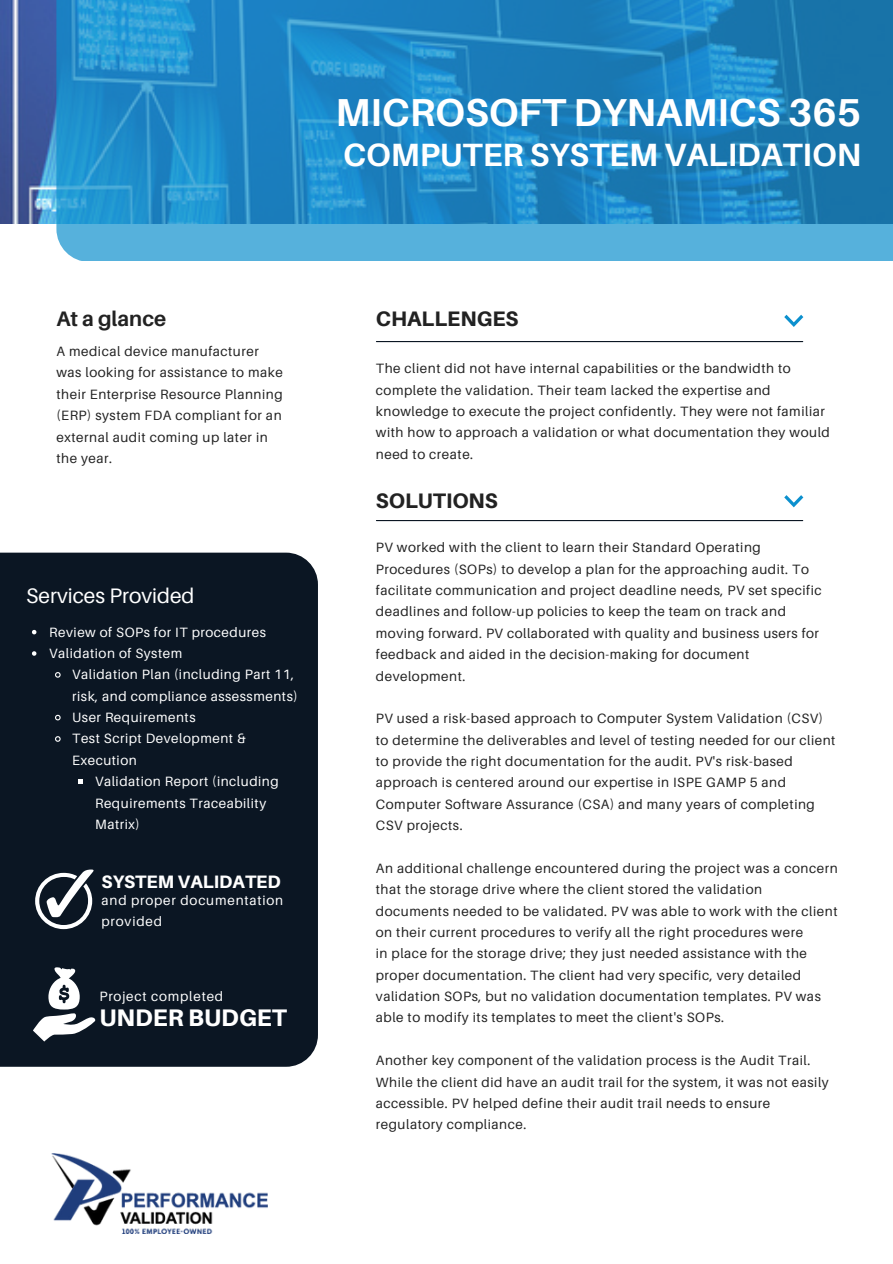
<style>
.page{position:relative;width:893px;height:1264px;background:#fff}
.page>*{position:absolute;margin:0;border:0;box-sizing:border-box;transform-origin:0 0}
.t1{font:700 39px "Aileron";color:#fff}
.t2{font:700 32.25px "Aileron";color:#fff}
.t3{font:800 24px "Aileron";color:#fff}
.t4{font:800 21px "Aileron";color:#222}
.t5{font:21px "Aileron";color:#fff}
.t6{font:700 21px "Aileron";color:#222}
.t7{font:800 18px "Aileron";color:#fff}
.t8{font:13.5px/21.3px "Aileron";letter-spacing:.04em;color:#222}
.t9{font:13.5px/21.3px "Aileron";letter-spacing:.04em;color:#fff}
.t10{font:13.5px/21.3px "Aileron";letter-spacing:.06em;color:#fff}
</style>
<div class="page">
<div style="left:0;top:552px;width:318px;height:514px;background:#0b1623"></div>
<img style="left:0;top:0;width:56px;height:223px">
<svg style="left:56px;top:0;width:836px;height:261px;background:#278bc5"></svg>
<hr style="left:376px;top:341px;width:426px;height:1px;background:#0b1623">
<hr style="left:376px;top:520px;width:426px;height:1px;background:#0b1623">
<svg style="left:784px;top:315px;width:19px;height:12px"></svg>
<svg style="left:784px;top:495px;width:19px;height:12px"></svg>
<svg style="left:35px;top:869px;width:59px;height:60px"></svg>
<svg style="left:33px;top:967px;width:63px;height:74px"></svg>
<img style="left:52px;top:1153px;width:216px;height:80px">
<svg style="left:32px;top:630px;width:4px;height:4px"></svg>
<svg style="left:32px;top:651px;width:4px;height:4px"></svg>
<svg style="left:54px;top:671px;width:7px;height:7px"></svg>
<svg style="left:54px;top:714px;width:7px;height:7px"></svg>
<svg style="left:54px;top:735px;width:7px;height:7px"></svg>
<svg style="left:78px;top:779px;width:5px;height:5px"></svg>
<h1 class="t1" style="left:335px;top:88px;width:527px">MICROSOFT DYNAMICS 365</h1>
<h2 class="t2" style="left:343px;top:134px;width:519px">COMPUTER SYSTEM VALIDATION</h2>
<h3 class="t6" style="left:56px;top:305px;width:111px">At a glance</h3>
<p class="t8" style="left:56px;top:340px;width:228px">A medical device manufacturer was looking for assistance to make their Enterprise Resource Planning (ERP) system FDA compliant for an external audit coming up later in the year.</p>
<h3 class="t5" style="left:26px;top:582px;width:170px">Services Provided</h3>
<p class="t9" style="left:49px;top:621px;width:218px">Review of SOPs for IT procedures<br>Validation of System</p>
<p class="t9" style="left:72px;top:663px;width:227px">Validation Plan (including Part 11, risk, and compliance assessments)<br>User Requirements<br>Test Script Development &amp;<br>Execution</p>
<p class="t9" style="left:95px;top:770px;width:185px">Validation Report (including<br>Requirements Traceability<br>Matrix)</p>
<h3 class="t7" style="left:102px;top:870px;width:181px">SYSTEM VALIDATED</h3>
<p class="t10" style="left:102px;top:888px;width:183px">and proper documentation provided</p>
<p class="t10" style="left:99px;top:985px;width:125px">Project completed</p>
<h3 class="t3" style="left:99px;top:1002px;width:189px">UNDER BUDGET</h3>
<h3 class="t4" style="left:376px;top:306px;width:144px">CHALLENGES</h3>
<p class="t8" style="left:376px;top:358px;width:455px">The client did not have internal capabilities or the bandwidth to complete the validation. Their team lacked the expertise and knowledge to execute the project confidently. They were not familiar with how to approach a validation or what documentation they would need to create.</p>
<h3 class="t4" style="left:376px;top:487px;width:123px">SOLUTIONS</h3>
<p class="t8" style="left:376px;top:536px;width:447px">PV worked with the client to learn their Standard Operating Procedures (SOPs) to develop a plan for the approaching audit. To facilitate communication and project deadline needs, PV set specific deadlines and follow-up policies to keep the team on track and moving forward. PV collaborated with quality and business users for feedback and aided in the decision-making for document development.</p>
<p class="t8" style="left:376px;top:707px;width:461px">PV used a risk-based approach to Computer System Validation (CSV) to determine the deliverables and level of testing needed for our client to provide the right documentation for the audit. PV's risk-based approach is centered around our expertise in ISPE GAMP 5 and Computer Software Assurance (CSA) and many years of completing CSV projects.</p>
<p class="t8" style="left:376px;top:857px;width:463px">An additional challenge encountered during the project was a concern that the storage drive where the client stored the validation documents needed to be validated. PV was able to work with the client on their current procedures to verify all the right procedures were<br>in place for the storage drive; they just needed assistance with the proper documentation. The client had very specific, very detailed validation SOPs, but no validation documentation templates. PV was able to modify its templates to meet the client's SOPs.</p>
<p class="t8" style="left:376px;top:1049px;width:454px">Another key component of the validation process is the Audit Trail.<br>While the client did have an audit trail for the system, it was not easily accessible. PV helped define their audit trail needs to ensure regulatory compliance.</p>
</div>
